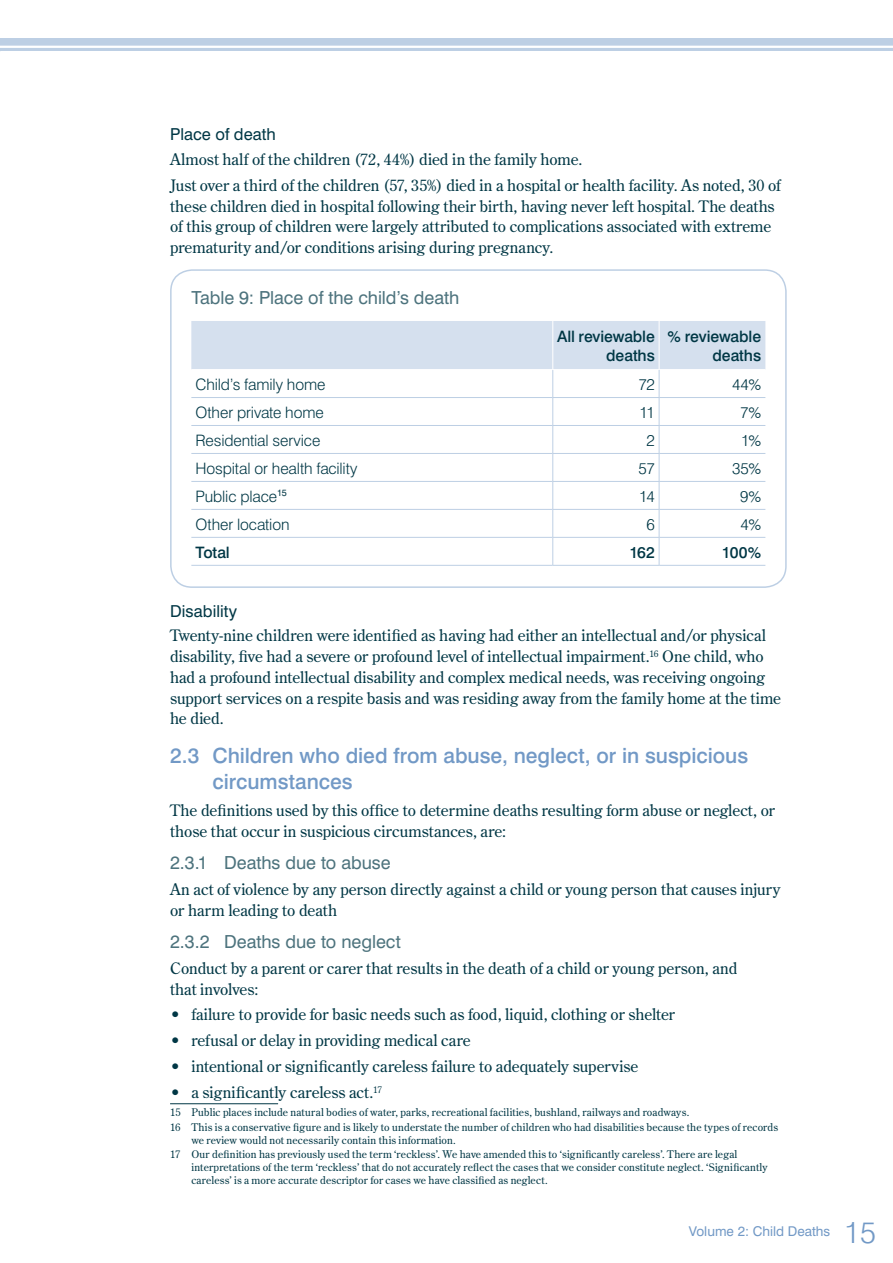
<style>
.page{position:relative;width:893px;height:1263px;background:#fff}
.page>*{position:absolute;margin:0;border:0;box-sizing:border-box;transform-origin:0 0}
.t1{font:300 30px "Swiss 721 BT";color:#7299c6}
.t2{font:500 21px/25.5px "Swiss 721 BT";letter-spacing:-.005em;color:#7299c6}
.t3{font:18px "Swiss 721 BT";color:#4d737d}
.t4{font:16.5px "Swiss 721 BT";letter-spacing:.005em;color:#003745}
.t5{font:15.75px/20.7px "Century Old Style Std";color:#003745}
.t6{font:300 15.75px "Swiss 721 BT";letter-spacing:-.01em;color:#003745}
.t7{font:500 15.75px/18.9px "Swiss 721 BT";letter-spacing:-.005em;color:#003745;text-align:right}
.t8{font:13.5px "Swiss 721 BT";color:#7299c6}
.t9{font:10.5px/14.7px "Century Old Style Std";letter-spacing:.015em;color:#003745}
</style>
<div class="page">
<div style="left:0;top:38px;width:893px;height:13px;background:#bdcfe4"></div>
<hr style="left:0;top:46px;width:893px;height:2px;background:#fff">
<hr style="left:191px;top:565px;width:362px;height:1px;background:#bdcfe4">
<hr style="left:553px;top:565px;width:106px;height:1px;background:#bdcfe4">
<hr style="left:659px;top:565px;width:106px;height:1px;background:#bdcfe4">
<svg style="left:191px;top:321px;width:574px;height:244px"></svg>
<hr style="left:170px;top:1103px;width:108px;height:1px;background:#003745">
<div style="left:170px;top:269px;width:617px;height:319px;border:2px solid #bdcfe4;border-radius:21px"></div>
<p class="t4" style="left:170px;top:124px;width:107px">Place of death</p>
<p class="t5" style="left:170px;top:146px;width:612px;line-height:25.8px">Almost half of the children (72, 44%) died in the family home.<br>Just over a third of the children (57, 35%) died in a hospital or health facility. As noted, 30 of</p>
<p class="t5" style="left:170px;top:195px;width:606px">these children died in hospital following their birth, having never left hospital. The deaths of this group of children were largely attributed to complications associated with extreme prematurity and/or conditions arising during pregnancy.</p>
<p class="t3" style="left:191px;top:287px;width:270px">Table 9: Place of the child’s death</p>
<p class="t7" style="left:557px;top:327px;width:99px">All reviewable deaths</p>
<p class="t7" style="left:667px;top:327px;width:95px">% reviewable deaths</p>
<p class="t6" style="left:196px;top:375px;width:131px">Child’s family home</p>
<p class="t6" style="left:638px;top:375px;width:18px">72</p>
<p class="t6" style="left:732px;top:375px;width:31px">44%</p>
<p class="t6" style="left:196px;top:403px;width:130px">Other private home</p>
<p class="t6" style="left:640px;top:403px;width:17px">11</p>
<p class="t6" style="left:740px;top:403px;width:23px">7%</p>
<p class="t6" style="left:196px;top:431px;width:126px">Residential service</p>
<p class="t6" style="left:646px;top:431px;width:10px">2</p>
<p class="t6" style="left:741px;top:431px;width:21px">1%</p>
<p class="t6" style="left:196px;top:458px;width:164px">Hospital or health facility</p>
<p class="t6" style="left:638px;top:458px;width:18px">57</p>
<p class="t6" style="left:732px;top:458px;width:31px">35%</p>
<p class="t6" style="left:196px;top:486px;width:93px">Public place<sup>15</sup></p>
<p class="t6" style="left:639px;top:486px;width:17px">14</p>
<p class="t6" style="left:740px;top:486px;width:23px">9%</p>
<p class="t6" style="left:196px;top:514px;width:95px">Other location</p>
<p class="t6" style="left:646px;top:514px;width:10px">6</p>
<p class="t6" style="left:741px;top:514px;width:22px">4%</p>
<p class="t7" style="left:196px;top:542px;width:36px">Total</p>
<p class="t7" style="left:629px;top:542px;width:27px">162</p>
<p class="t7" style="left:722px;top:542px;width:41px">100%</p>
<p class="t4" style="left:170px;top:601px;width:69px">Disability</p>
<p class="t5" style="left:170px;top:625px;width:613px">Twenty-nine children were identified as having had either an intellectual and/or physical disability, five had a severe or profound level of intellectual impairment.<sup>16</sup> One child, who had a profound intellectual disability and complex medical needs, was receiving ongoing support services on a respite basis and was residing away from the family home at the time he died.</p>
<h2 class="t2" style="left:213px;top:743px;width:537px;text-indent:-43px">2.3 Children who died from abuse, neglect, or in suspicious circumstances</h2>
<p class="t5" style="left:170px;top:800px;width:606px">The definitions used by this office to determine deaths resulting form abuse or neglect, or those that occur in suspicious circumstances, are:</p>
<p class="t3" style="left:170px;top:852px;width:222px">2.3.1 Deaths due to abuse</p>
<p class="t5" style="left:170px;top:879px;width:612px">An act of violence by any person directly against a child or young person that causes injury or harm leading to death</p>
<p class="t3" style="left:170px;top:931px;width:232px">2.3.2 Deaths due to neglect</p>
<p class="t5" style="left:170px;top:957px;width:569px">Conduct by a parent or carer that results in the death of a child or young person, and that involves:</p>
<p class="t5" style="left:170px;top:1004px;width:507px">• failure to provide for basic needs such as food, liquid, clothing or shelter</p>
<p class="t5" style="left:170px;top:1030px;width:302px">• refusal or delay in providing medical care</p>
<p class="t5" style="left:170px;top:1056px;width:470px">• intentional or significantly careless failure to adequately supervise</p>
<p class="t5" style="left:170px;top:1081px;width:213px">• a significantly careless act.<sup>17</sup></p>
<p class="t9" style="left:170px;top:1105px;width:610px">15 Public places include natural bodies of water, parks, recreational facilities, bushland, railways and roadways.<br>16 This is a conservative figure and is likely to understate the number of children who had disabilities because the types of records</p>
<p class="t9" style="left:170px;top:1132px;width:569px;text-indent:21px">we review would not necessarily contain this information.<br>17 Our definition has previously used the term ‘reckless’. We have amended this to ‘significantly careless’. There are legal</p>
<p class="t9" style="left:191px;top:1161px;width:578px;line-height:12.6px">interpretations of the term ‘reckless’ that do not accurately reflect the cases that we consider constitute neglect. ‘Significantly careless’ is a more accurate descriptor for cases we have classified as neglect.</p>
<p class="t8" style="left:689px;top:1223px;width:143px">Volume 2: Child Deaths</p>
<h1 class="t1" style="left:844px;top:1214px;width:33px">15</h1>
</div>
